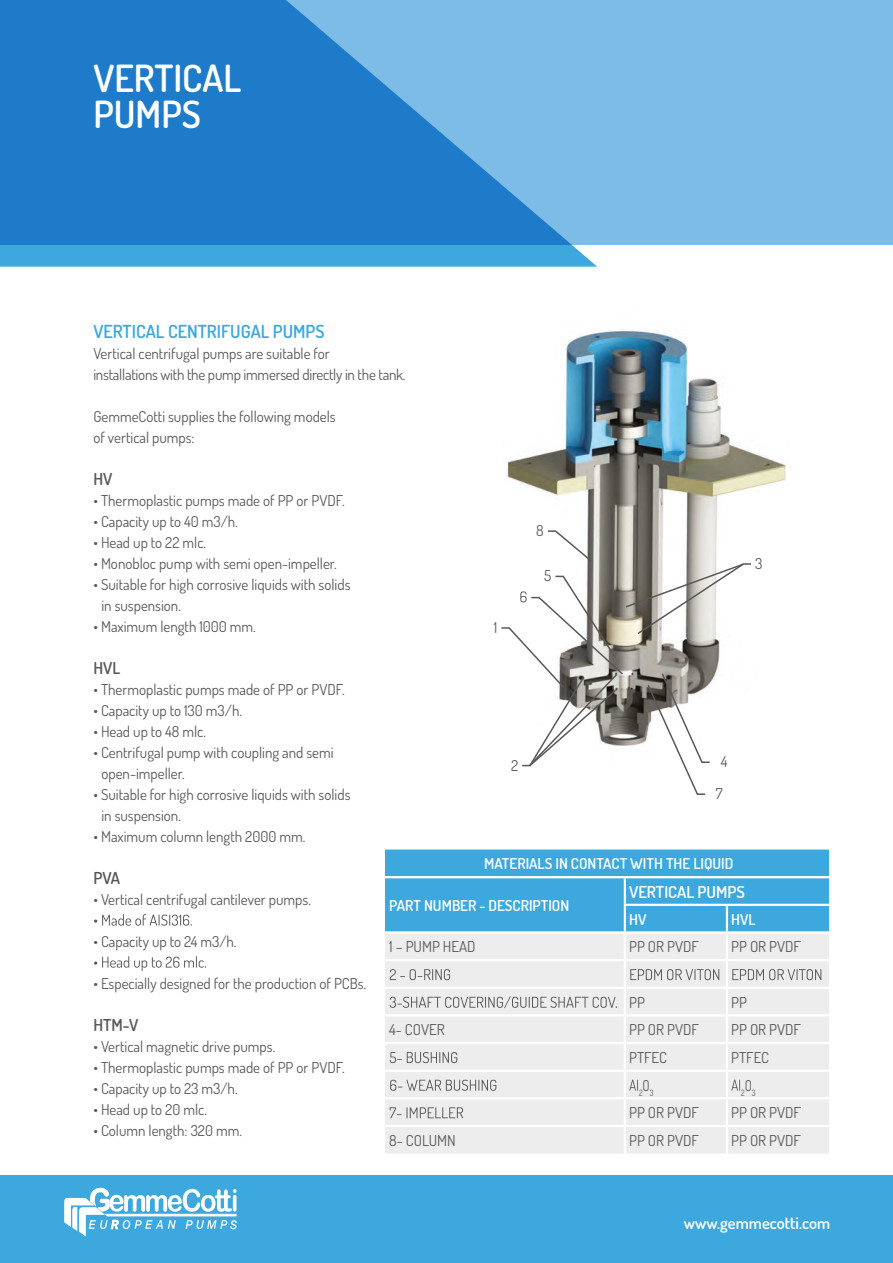
<style>
.page{position:relative;width:893px;height:1263px;background:#fff}
.page>*{position:absolute;margin:0;border:0;box-sizing:border-box;transform-origin:0 0}
.t1{font:600 37.5px/36px "Dosis";color:#fff}
.t2{font:600 18px "Dosis";color:#3ca8de}
.t3{font:600 16.5px "Dosis";color:#fff}
.t4{font:600 16.5px "Dosis";color:#585857}
.t5{font:15px/21px "Dosis";color:#585857}
.t6{font:600 15px "Dosis";color:#fff}
.t7{font:8.7px "Dosis";color:#585857;scale:.87 1}
</style>
<div class="page">
<img style="left:507px;top:331px;width:279px;height:199px">
<div style="left:0;top:1176px;width:893px;height:87px;background:#3ca8de"></div>
<svg style="left:65px;top:1188px;width:172px;height:47px"></svg>
<div style="left:0;top:0;width:893px;height:245px;background:#7cbce7"></div>
<svg style="left:0;top:0;width:597px;height:267px;fill:#1d7bc9"></svg>
<svg style="left:94px;top:914px;width:98px;height:12px"></svg>
<svg style="left:94px;top:956px;width:112px;height:15px"></svg>
<svg style="left:501px;top:530px;width:251px;height:265px"></svg>
<div style="left:385px;top:849px;width:444px;height:82px;background:#3ca8de"></div>
<div style="left:385px;top:934px;width:444px;height:219px;background:#eeeded"></div>
<hr style="left:385px;top:876px;width:240px;height:2px;background:#fff">
<hr style="left:625px;top:876px;width:102px;height:2px;background:#fff">
<hr style="left:624px;top:878px;width:2px;height:26px;background:#fff">
<hr style="left:727px;top:876px;width:102px;height:2px;background:#fff">
<hr style="left:624px;top:904px;width:103px;height:2px;background:#fff">
<hr style="left:624px;top:906px;width:2px;height:25px;background:#fff">
<hr style="left:727px;top:904px;width:102px;height:2px;background:#fff">
<hr style="left:624px;top:933px;width:2px;height:26px;background:#fff">
<hr style="left:726px;top:933px;width:2px;height:26px;background:#fff">
<hr style="left:385px;top:959px;width:240px;height:2px;background:#fff">
<hr style="left:625px;top:959px;width:102px;height:2px;background:#fff">
<hr style="left:624px;top:961px;width:2px;height:26px;background:#fff">
<hr style="left:727px;top:959px;width:102px;height:2px;background:#fff">
<hr style="left:726px;top:961px;width:2px;height:26px;background:#fff">
<hr style="left:385px;top:987px;width:240px;height:2px;background:#fff">
<hr style="left:625px;top:987px;width:102px;height:2px;background:#fff">
<hr style="left:624px;top:989px;width:2px;height:25px;background:#fff">
<hr style="left:727px;top:987px;width:102px;height:2px;background:#fff">
<hr style="left:726px;top:989px;width:2px;height:25px;background:#fff">
<hr style="left:385px;top:1014px;width:240px;height:2px;background:#fff">
<hr style="left:625px;top:1014px;width:102px;height:2px;background:#fff">
<hr style="left:624px;top:1016px;width:2px;height:26px;background:#fff">
<hr style="left:727px;top:1014px;width:102px;height:2px;background:#fff">
<hr style="left:726px;top:1016px;width:2px;height:26px;background:#fff">
<hr style="left:385px;top:1042px;width:240px;height:2px;background:#fff">
<hr style="left:625px;top:1042px;width:102px;height:2px;background:#fff">
<hr style="left:624px;top:1044px;width:2px;height:25px;background:#fff">
<hr style="left:727px;top:1042px;width:102px;height:2px;background:#fff">
<hr style="left:726px;top:1044px;width:2px;height:25px;background:#fff">
<hr style="left:625px;top:1069px;width:102px;height:3px;background:#fff">
<hr style="left:624px;top:1072px;width:2px;height:25px;background:#fff">
<hr style="left:727px;top:1069px;width:102px;height:3px;background:#fff">
<hr style="left:726px;top:1072px;width:2px;height:25px;background:#fff">
<hr style="left:625px;top:1097px;width:102px;height:2px;background:#fff">
<hr style="left:624px;top:1099px;width:2px;height:26px;background:#fff">
<hr style="left:727px;top:1097px;width:102px;height:2px;background:#fff">
<hr style="left:726px;top:1099px;width:2px;height:26px;background:#fff">
<hr style="left:625px;top:1125px;width:102px;height:2px;background:#fff">
<hr style="left:624px;top:1127px;width:2px;height:26px;background:#fff">
<hr style="left:727px;top:1125px;width:102px;height:2px;background:#fff">
<hr style="left:726px;top:1127px;width:2px;height:26px;background:#fff">
<hr style="left:726px;top:906px;width:2px;height:25px;background:#fff">
<hr style="left:385px;top:1097px;width:240px;height:2px;background:#fff">
<hr style="left:385px;top:1125px;width:240px;height:2px;background:#fff">
<hr style="left:385px;top:1069px;width:240px;height:3px;background:#fff">
<svg style="left:390px;top:969px;width:60px;height:11px"></svg>
<svg style="left:630px;top:969px;width:191px;height:11px;background:#c8c7c7"></svg>
<svg style="left:390px;top:996px;width:227px;height:12px;background:#cbcbca"></svg>
<svg style="left:390px;top:1052px;width:67px;height:11px"></svg>
<svg style="left:390px;top:1079px;width:106px;height:12px"></svg>
<svg style="left:629px;top:1079px;width:9px;height:12px"></svg>
<svg style="left:731px;top:1079px;width:9px;height:12px"></svg>
<svg style="left:390px;top:1107px;width:73px;height:11px"></svg>
<h1 class="t1" style="left:93px;top:59px;width:150px">VERTICAL<br>PUMPS</h1>
<p class="t2" style="left:93px;top:318px;width:233px">VERTICAL CENTRIFUGAL PUMPS</p>
<p class="t5" style="left:93px;top:342px;width:313px">Vertical centrifugal pumps are suitable for<br>installations with the pump immersed directly in the tank.</p>
<p class="t5" style="left:93px;top:405px;width:244px">GemmeCotti supplies the following models of vertical pumps:</p>
<p class="t4" style="left:93px;top:467px;width:21px">HV</p>
<p class="t5" style="left:93px;top:489px;width:253px">• Thermoplastic pumps made of PP or PVDF.</p>
<p class="t5" style="left:93px;top:510px;width:146px">• Capacity up to 40 m3/h.</p>
<p class="t5" style="left:93px;top:531px;width:114px">• Head up to 22 mlc.</p>
<p class="t5" style="left:93px;top:552px;width:245px">• Monobloc pump with semi open-impeller.</p>
<p class="t5" style="left:101px;top:573px;width:251px;text-indent:-8px">• Suitable for high corrosive liquids with solids in suspension.</p>
<p class="t5" style="left:93px;top:615px;width:164px">• Maximum length 1000 mm.</p>
<p class="t4" style="left:93px;top:656px;width:28px">HVL</p>
<p class="t5" style="left:93px;top:678px;width:253px">• Thermoplastic pumps made of PP or PVDF.</p>
<p class="t5" style="left:93px;top:699px;width:150px">• Capacity up to 130 m3/h.</p>
<p class="t5" style="left:93px;top:720px;width:114px">• Head up to 48 mlc.</p>
<p class="t5" style="left:101px;top:741px;width:234px;text-indent:-8px">• Centrifugal pump with coupling and semi open-impeller.</p>
<p class="t5" style="left:101px;top:783px;width:251px;text-indent:-8px">• Suitable for high corrosive liquids with solids in suspension.</p>
<p class="t5" style="left:93px;top:825px;width:213px">• Maximum column length 2000 mm.</p>
<p class="t4" style="left:93px;top:866px;width:28px">PVA</p>
<p class="t5" style="left:93px;top:888px;width:219px">• Vertical centrifugal cantilever pumps.</p>
<p class="t5" style="left:93px;top:930px;width:145px">• Capacity up to 24 m3/h.</p>
<p class="t5" style="left:93px;top:972px;width:274px">• Especially designed for the production of PCBs.</p>
<p class="t4" style="left:93px;top:1013px;width:46px">HTM-V</p>
<p class="t5" style="left:93px;top:1035px;width:183px">• Vertical magnetic drive pumps.</p>
<p class="t5" style="left:93px;top:1056px;width:253px">• Thermoplastic pumps made of PP or PVDF.</p>
<p class="t5" style="left:93px;top:1077px;width:146px">• Capacity up to 23 m3/h.</p>
<p class="t5" style="left:93px;top:1098px;width:115px">• Head up to 20 mlc.</p>
<p class="t5" style="left:93px;top:1119px;width:150px">• Column length: 320 mm.</p>
<p class="t5" style="left:536px;top:519px;width:9px">8</p>
<p class="t5" style="left:755px;top:552px;width:9px">3</p>
<p class="t5" style="left:544px;top:564px;width:9px">5</p>
<p class="t5" style="left:494px;top:616px;width:5px">1</p>
<p class="t5" style="left:511px;top:754px;width:9px">2</p>
<p class="t5" style="left:716px;top:745px;width:13px;line-height:32px;text-align:center">4<br>7</p>
<p class="t6" style="left:484px;top:853px;width:251px">MATERIALS IN CONTACT WITH THE LIQUID</p>
<p class="t6" style="left:389px;top:895px;width:182px">PART NUMBER - DESCRIPTION</p>
<p class="t3" style="left:629px;top:880px;width:117px">VERTICAL PUMPS</p>
<p class="t6" style="left:629px;top:909px;width:19px">HV</p>
<p class="t6" style="left:731px;top:909px;width:26px">HVL</p>
<p class="t5" style="left:389px;top:936px;width:88px">1 – PUMP HEAD</p>
<p class="t5" style="left:629px;top:936px;width:71px">PP OR PVDF</p>
<p class="t5" style="left:731px;top:936px;width:71px">PP OR PVDF</p>
<p class="t5" style="left:629px;top:991px;width:17px">PP</p>
<p class="t5" style="left:731px;top:991px;width:17px">PP</p>
<p class="t5" style="left:389px;top:1019px;width:57px">4- COVER</p>
<p class="t5" style="left:629px;top:1019px;width:71px">PP OR PVDF</p>
<p class="t5" style="left:731px;top:1019px;width:71px">PP OR PVDF</p>
<p class="t5" style="left:629px;top:1046px;width:39px">PTFEC</p>
<p class="t5" style="left:731px;top:1046px;width:39px">PTFEC</p>
<p class="t7" style="left:639px;top:1086px;width:18px">2<sup>O</sup>3</p>
<p class="t7" style="left:741px;top:1086px;width:18px">2<sup>O</sup>3</p>
<p class="t5" style="left:629px;top:1101px;width:71px">PP OR PVDF</p>
<p class="t5" style="left:731px;top:1101px;width:71px">PP OR PVDF</p>
<p class="t5" style="left:389px;top:1129px;width:68px">8- COLUMN</p>
<p class="t5" style="left:629px;top:1129px;width:71px">PP OR PVDF</p>
<p class="t5" style="left:731px;top:1129px;width:71px">PP OR PVDF</p>
<p class="t3" style="left:684px;top:1212px;width:148px">www.gemmecotti.com</p>
</div>
